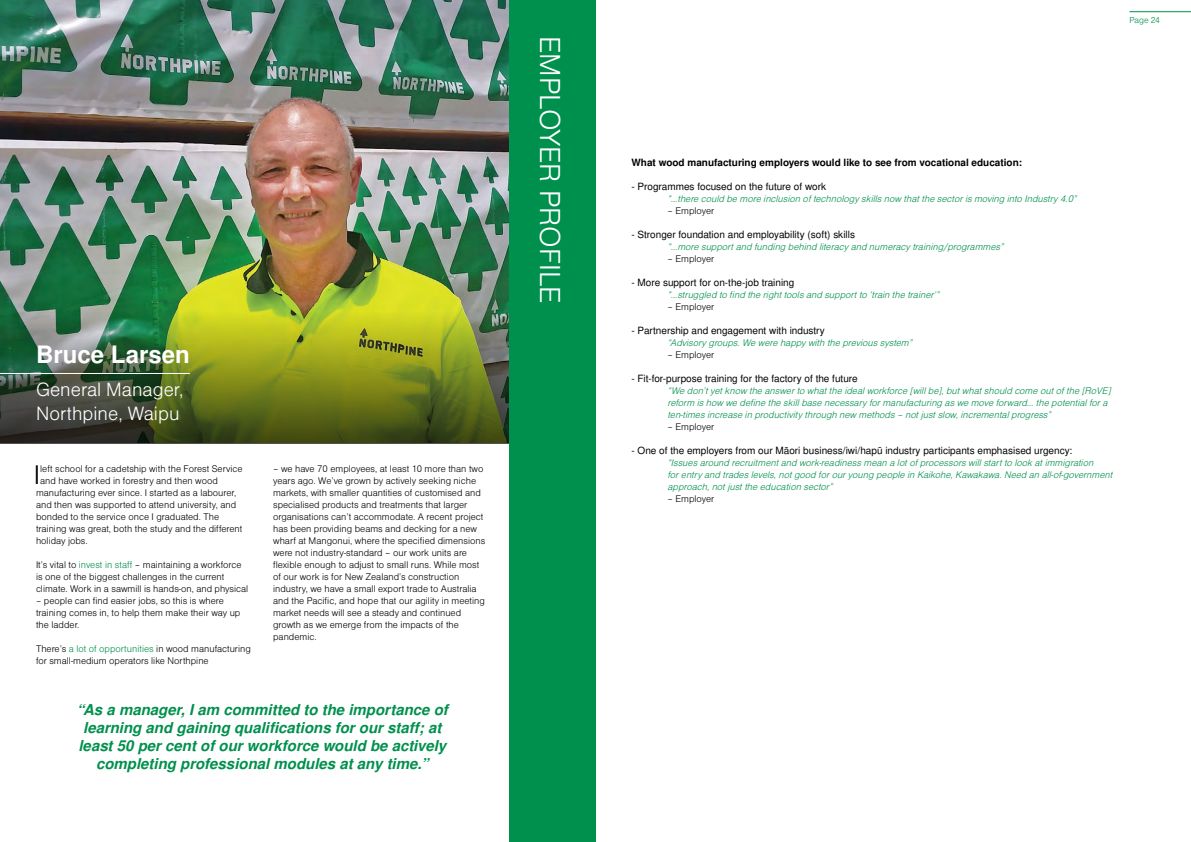
<style>
.page{position:relative;width:1191px;height:842px;background:#fff}
.page>*{position:absolute;margin:0;border:0;box-sizing:border-box;transform-origin:0 0}
.t1{font:30px "Nimbus Sans DOT Ligh";color:#fff}
.t2{font:28px "Nimbus Sans DOT Ligh";color:#000}
.t3{font:700 24px "Nimbus San L";color:#fff}
.t4{font:20px/24px "Nimbus Sans DOT Ligh";color:#fff}
.t5{font:italic 700 15px/18px "Nimbus San L";color:#00904d;text-align:center}
.t6{font:10px/12px "Nimbus Sans DOT Ligh";color:#000}
.t7{font:italic 10px/12px "Nimbus Sans DOT Ligh";color:#00904d}
.t8{font:10px "Nimbus San L";color:#000}
.t9{font:700 10px "Nimbus San L";color:#000}
.t10{font:9px "Nimbus Sans DOT Ligh";letter-spacing:-.005em;color:#00904d}
.s1{color:#00904d}
</style>
<div class="page">
<hr style="left:1129px;top:12px;width:62px;height:1px;background:#00904d">
<img style="left:0;top:0;width:509px;height:265px">
<img style="left:0;top:265px;width:509px;height:179px">
<div style="left:509px;top:0;width:86px;height:842px;background:#00904d"></div>
<hr style="left:0;top:373px;width:190px;height:1px;background:#fff">
<h3 class="t3" style="left:36px;top:338px;width:155px">Bruce Larsen</h3>
<h3 class="t4" style="left:36px;top:378px;width:149px">General Manager,<br>Northpine, Waipu</h3>
<h2 class="t2" style="left:34px;top:459px;width:8px">I</h2>
<p class="t6" style="left:40px;top:462px;width:204px">left school for a cadetship with the Forest Service</p>
<p class="t6" style="left:40px;top:474px;width:179px">and have worked in forestry and then wood</p>
<p class="t6" style="left:36px;top:486px;width:202px">manufacturing ever since. I started as a labourer,</p>
<p class="t6" style="left:36px;top:498px;width:202px">and then was supported to attend university, and</p>
<p class="t6" style="left:36px;top:510px;width:185px">bonded to the service once I graduated. The</p>
<p class="t6" style="left:36px;top:522px;width:208px">training was great, both the study and the different</p>
<p class="t6" style="left:36px;top:534px;width:53px">holiday jobs.</p>
<p class="t6" style="left:36px;top:558px;width:214px">It’s vital to <span class="s1">invest in staff</span> – maintaining a workforce is one of the biggest challenges in the current climate. Work in a sawmill is hands-on, and physical</p>
<p class="t6" style="left:36px;top:594px;width:206px">– people can find easier jobs, so this is where training comes in, to help them make their way up the ladder.</p>
<p class="t6" style="left:36px;top:642px;width:216px">There’s <span class="s1">a lot of opportunities</span> in wood manufacturing for small-medium operators like Northpine</p>
<p class="t6" style="left:273px;top:462px;width:214px">– we have 70 employees, at least 10 more than two years ago. We’ve grown by actively seeking niche markets, with smaller quantities of customised and specialised products and treatments that larger organisations can’t accommodate. A recent project has been providing beams and decking for a new wharf at Mangonui, where the specified dimensions were not industry-standard – our work units are flexible enough to adjust to small runs. While most of our work is for New Zealand’s construction industry, we have a small export trade to Australia and the Pacific, and hope that our agility in meeting market needs will see a steady and continued growth as we emerge from the impacts of the pandemic.</p>
<h3 class="t5" style="left:77px;top:701px;width:373px">“As a manager, I am committed to the importance of learning and gaining qualifications for our staff; at least 50 per cent of our workforce would be actively completing professional modules at any time.”</h3>
<h1 class="t1" style="left:566px;top:36px;width:269px;rotate:90deg">EMPLOYER PROFILE</h1>
<p class="t10" style="left:1129px;top:15px;width:32px">Page 24</p>
<p class="t9" style="left:631px;top:155px;width:392px">What wood manufacturing employers would like to see from vocational education:</p>
<p class="t8" style="left:631px;top:179px;width:196px">- Programmes focused on the future of work</p>
<p class="t7" style="left:667px;top:193px;width:413px">“…there could be more inclusion oftechnologyskillsnow thatthe sectorismoving into Industry4.0”</p>
<p class="t6" style="left:667px;top:205px;width:48px">– Employer</p>
<p class="t8" style="left:631px;top:227px;width:225px">- Stronger foundation and employability (soft) skills</p>
<p class="t7" style="left:667px;top:241px;width:340px">“…more supportand funding behind literacyand numeracytraining/programmes”</p>
<p class="t6" style="left:667px;top:253px;width:48px">– Employer</p>
<p class="t8" style="left:631px;top:275px;width:164px">- More support for on-the-job training</p>
<p class="t7" style="left:667px;top:289px;width:276px">“…struggled to find the righttoolsand supportto ‘train the trainer’”</p>
<p class="t6" style="left:667px;top:301px;width:48px">– Employer</p>
<p class="t8" style="left:631px;top:323px;width:195px">- Partnership and engagement with industry</p>
<p class="t7" style="left:667px;top:337px;width:249px">“Advisorygroups.We were happywith the previoussystem”</p>
<p class="t6" style="left:667px;top:349px;width:48px">– Employer</p>
<p class="t8" style="left:631px;top:371px;width:228px">- Fit-for-purpose training for the factory of the future</p>
<p class="t7" style="left:667px;top:385px;width:447px">“We don’tyetknow the answerto whatthe idealworkforce [willbe],butwhatshould come outofthe [RoVE] reform ishow we define the skillbase necessaryformanufacturing aswe move forward… the potentialfora ten-timesincrease in productivitythrough new methods– notjustslow,incrementalprogress”</p>
<p class="t6" style="left:667px;top:421px;width:48px">– Employer</p>
<p class="t8" style="left:631px;top:443px;width:442px">- One of the employers from our Māori business/iwi/hapū industry participants emphasised urgency:</p>
<p class="t7" style="left:667px;top:457px;width:449px">“Issuesaround recruitmentand work-readinessmean a lotofprocessorswillstartto look atimmigration forentryand tradeslevels,notgood forouryoung people in Kaikohe,Kawakawa.Need an all-of-government approach,notjustthe education sector”</p>
<p class="t6" style="left:667px;top:493px;width:48px">– Employer</p>
</div>
